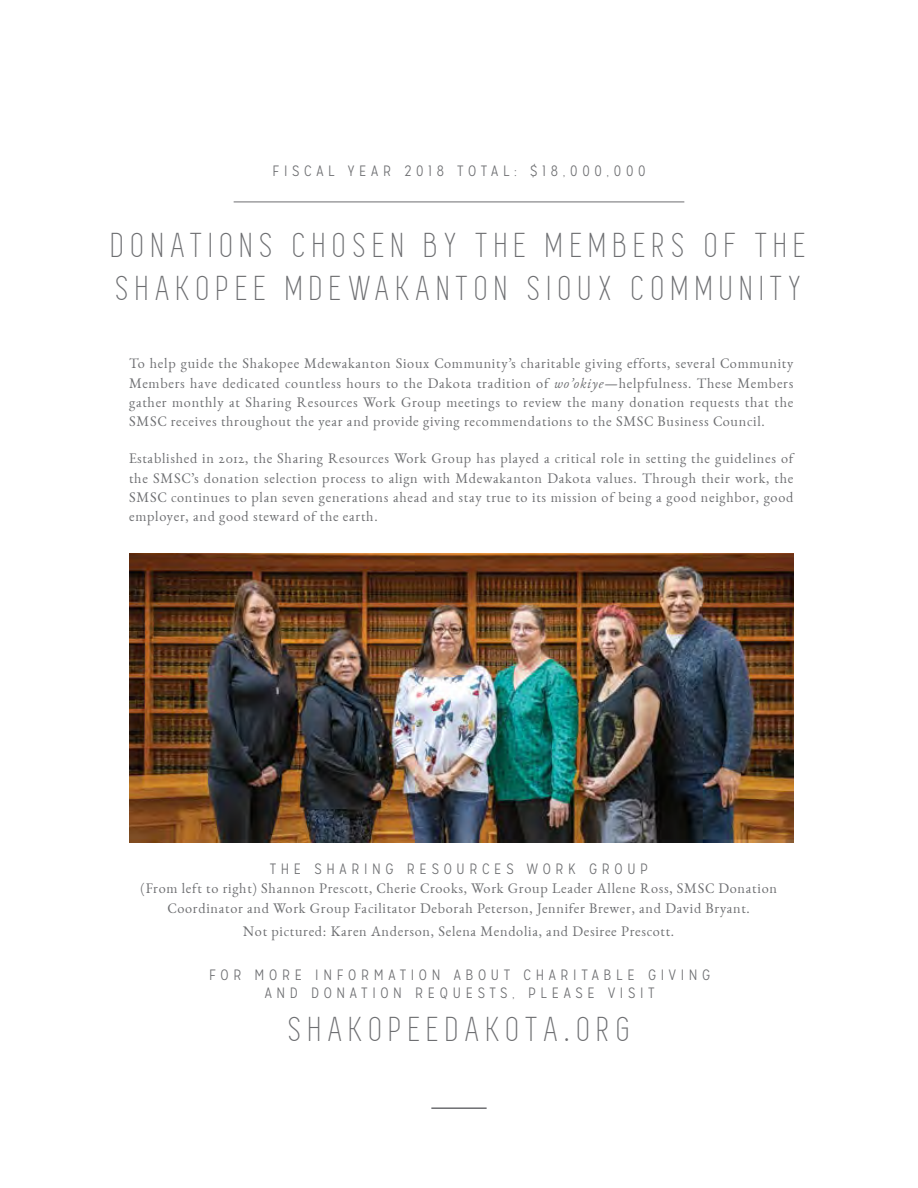
<style>
.page{position:relative;width:918px;height:1188px;background:#fff}
.page>*{position:absolute;margin:0;border:0;box-sizing:border-box;transform-origin:0 0}
.t1{font:36px/43.2px "Simplifica";letter-spacing:.2em;color:#6d6e71}
.t2{font:300 15px/18px "Mission Gothic";letter-spacing:.31em;color:#6d6e71;text-align:center}
.t3{font:14.25px/19.5px "EB Garamond 12";letter-spacing:.05em;color:#6d6e71;text-align:justify}
.s1{font-style:italic}
</style>
<div class="page">
<hr style="left:431px;top:1107px;width:56px;height:2px;background:#6d6e71">
<img style="left:129px;top:554px;width:664px;height:288px">
<hr style="left:234px;top:202px;width:450px;height:1px;background:#6d6e71">
<p class="t2" style="left:272px;top:162px;width:375px">FISCAL YEAR 2018 TOTAL: $18,000,000</p>
<h1 class="t1" style="left:112px;top:224px;width:696px">DONATIONS CHOSEN BY THE MEMBERS OF THE<br>SHAKOPEE MDEWAKANTON SIOUX COMMUNITY</h1>
<p class="t3" style="left:129px;top:354px;width:666px">To help guide the Shakopee Mdewakanton Sioux Community’s charitable giving efforts, several Community Members have dedicated countless hours to the Dakota tradition of <span class="s1">wo’okiye</span>—helpfulness. These Members gather monthly at Sharing Resources Work Group meetings to review the many donation requests that the SMSC receives throughout the year and provide giving recommendations to the SMSC Business Council.</p>
<p class="t3" style="left:129px;top:449px;width:666px">Established in 2012, the Sharing Resources Work Group has played a critical role in setting the guidelines of the SMSC’s donation selection process to align with Mdewakanton Dakota values. Through their work, the SMSC continues to plan seven generations ahead and stay true to its mission of being a good neighbor, good employer, and good steward of the earth.</p>
<p class="t2" style="left:270px;top:860px;width:380px">THE SHARING RESOURCES WORK GROUP</p>
<p class="t3" style="left:141px;top:879px;width:638px;text-align:center">(From left to right) Shannon Prescott, Cherie Crooks, Work Group Leader Allene Ross, SMSC Donation<br>Coordinator and Work Group Facilitator Deborah Peterson, Jennifer Brewer, and David Bryant.</p>
<p class="t3" style="left:243px;top:921px;width:433px">Not pictured: Karen Anderson, Selena Mendolia, and Desiree Prescott.</p>
<p class="t2" style="left:209px;top:966px;width:503px">FOR MORE INFORMATION ABOUT CHARITABLE GIVING<br>AND DONATION REQUESTS, PLEASE VISIT</p>
<h1 class="t1" style="left:289px;top:1009px;width:343px">SHAKOPEEDAKOTA.ORG</h1>
</div>
